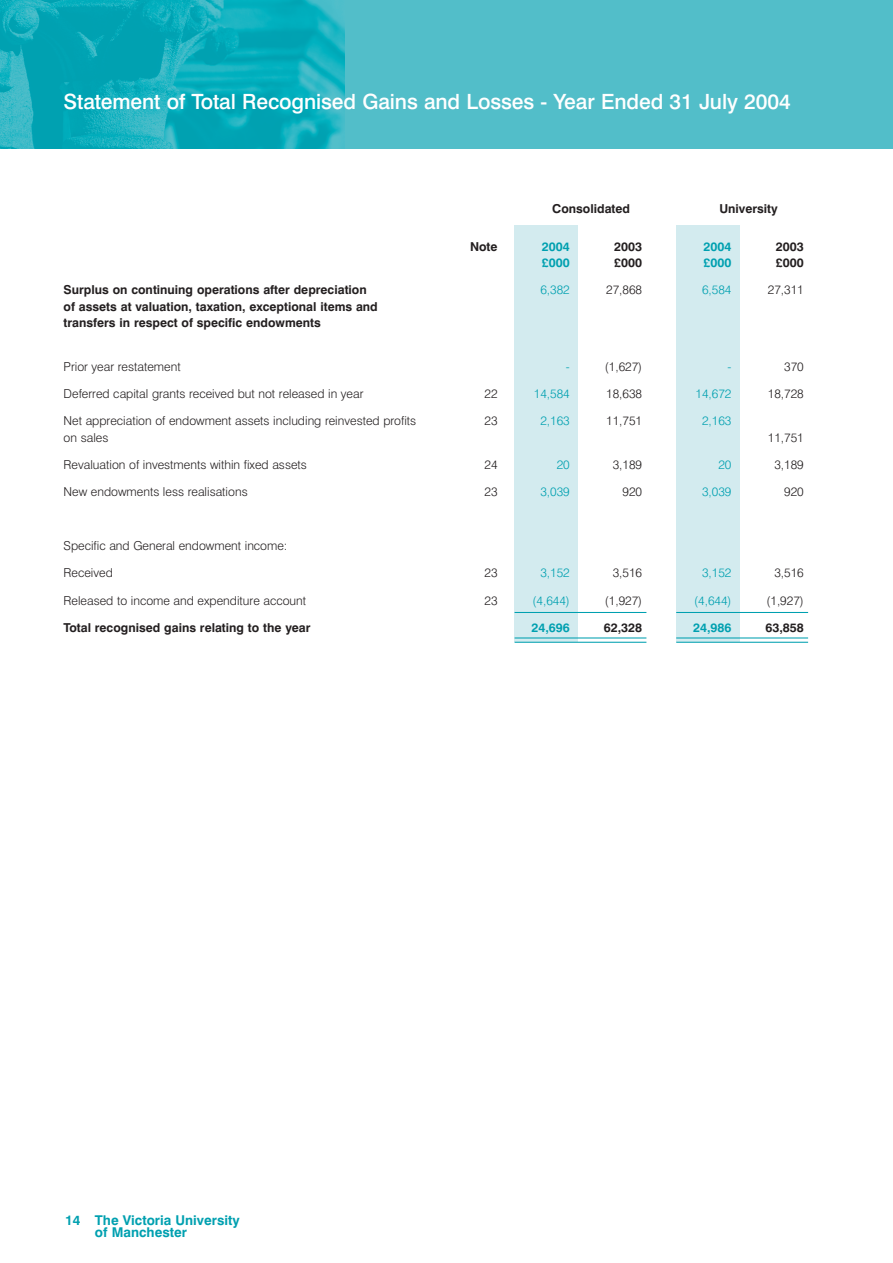
<style>
.page{position:relative;width:893px;height:1263px;background:#fff}
.page>*{position:absolute;margin:0;border:0;box-sizing:border-box;transform-origin:0 0}
.t1{font:500 21px "Swiss 721 BT";letter-spacing:-.005em;color:#fff}
.t2{font:700 13.5px/12px "Swiss 721 BT";color:#00a0b0}
.t3{font:300 12.3px/16.5px "Swiss 721 BT";color:#231f20}
.t4{font:700 12.3px/16.5px "Swiss 721 BT";color:#231f20}
.t5{font:300 12.3px "Swiss 721 BT";color:#00a0b0}
.t6{font:700 12.3px/16.5px "Swiss 721 BT";color:#00a0b0}
</style>
<div class="page">
<div style="left:514px;top:225px;width:64px;height:417px;background:#d3ebef"></div>
<div style="left:676px;top:225px;width:64px;height:417px;background:#d3ebef"></div>
<hr style="left:514px;top:612px;width:132px;height:1px;background:#00a0b0">
<hr style="left:676px;top:612px;width:132px;height:1px;background:#00a0b0">
<hr style="left:514px;top:637px;width:132px;height:2px;background:#00a0b0">
<hr style="left:676px;top:637px;width:132px;height:2px;background:#00a0b0">
<hr style="left:514px;top:642px;width:132px;height:1px;background:#00a0b0">
<hr style="left:676px;top:642px;width:132px;height:1px;background:#00a0b0">
<div style="left:0;top:0;width:892px;height:149px;background:#52bec9"></div>
<img style="left:0;top:0;width:345px;height:149px">
<h1 class="t1" style="left:64px;top:94px;width:728px">Statement of Total Recognised Gains and Losses - Year Ended 31 July 2004</h1>
<p class="t4" style="left:64px;top:283px;width:316px">Surplus on continuing operations after depreciation of assets at valuation, taxation, exceptional items and transfers in respect of specific endowments</p>
<p class="t3" style="left:64px;top:359px;width:119px">Prior year restatement</p>
<p class="t3" style="left:64px;top:387px;width:301px">Deferred capital grants received but not released in year</p>
<p class="t3" style="left:64px;top:414px;width:354px">Net appreciation of endowment assets including reinvested profits on sales</p>
<p class="t3" style="left:64px;top:457px;width:245px">Revaluation of investments within fixed assets</p>
<p class="t3" style="left:64px;top:484px;width:186px">New endowments less realisations</p>
<p class="t3" style="left:64px;top:539px;width:225px">Specific and General endowment income:</p>
<p class="t3" style="left:64px;top:566px;width:51px">Received</p>
<p class="t3" style="left:64px;top:593px;width:244px">Released to income and expenditure account</p>
<p class="t4" style="left:64px;top:621px;width:248px">Total recognised gains relating to the year</p>
<p class="t4" style="left:470px;top:240px;width:29px">Note</p>
<p class="t3" style="left:484px;top:387px;width:15px">22</p>
<p class="t3" style="left:484px;top:414px;width:15px">23</p>
<p class="t3" style="left:484px;top:457px;width:15px">24</p>
<p class="t3" style="left:484px;top:484px;width:15px">23</p>
<p class="t3" style="left:484px;top:566px;width:15px">23</p>
<p class="t3" style="left:484px;top:593px;width:15px">23</p>
<p class="t4" style="left:552px;top:202px;width:79px">Consolidated</p>
<p class="t4" style="left:719px;top:202px;width:60px">University</p>
<p class="t6" style="left:542px;top:240px;width:29px">2004 £000</p>
<p class="t5" style="left:540px;top:286px;width:31px">6,382</p>
<p class="t5" style="left:566px;top:362px;width:6px">-</p>
<p class="t5" style="left:534px;top:389px;width:38px">14,584</p>
<p class="t5" style="left:540px;top:416px;width:31px">2,163</p>
<p class="t5" style="left:556px;top:460px;width:15px">20</p>
<p class="t5" style="left:540px;top:487px;width:31px">3,039</p>
<p class="t5" style="left:540px;top:569px;width:31px">3,152</p>
<p class="t5" style="left:532px;top:596px;width:39px">(4,644)</p>
<p class="t6" style="left:531px;top:621px;width:40px">24,696</p>
<p class="t4" style="left:614px;top:240px;width:29px">2003 £000</p>
<p class="t3" style="left:606px;top:283px;width:38px">27,868</p>
<p class="t3" style="left:605px;top:359px;width:39px">(1,627)</p>
<p class="t3" style="left:606px;top:387px;width:38px">18,638</p>
<p class="t3" style="left:606px;top:414px;width:38px">11,751</p>
<p class="t3" style="left:612px;top:457px;width:31px">3,189</p>
<p class="t3" style="left:622px;top:484px;width:21px">920</p>
<p class="t3" style="left:612px;top:566px;width:31px">3,516</p>
<p class="t3" style="left:605px;top:593px;width:39px">(1,927)</p>
<p class="t4" style="left:603px;top:621px;width:40px">62,328</p>
<p class="t6" style="left:703px;top:240px;width:29px">2004 £000</p>
<p class="t5" style="left:702px;top:286px;width:31px">6,584</p>
<p class="t5" style="left:727px;top:362px;width:6px">-</p>
<p class="t5" style="left:695px;top:389px;width:38px">14,672</p>
<p class="t5" style="left:702px;top:416px;width:31px">2,163</p>
<p class="t5" style="left:718px;top:460px;width:15px">20</p>
<p class="t5" style="left:702px;top:487px;width:31px">3,039</p>
<p class="t5" style="left:702px;top:569px;width:31px">3,152</p>
<p class="t5" style="left:694px;top:596px;width:39px">(4,644)</p>
<p class="t6" style="left:693px;top:621px;width:40px">24,986</p>
<p class="t4" style="left:776px;top:240px;width:29px">2003 £000</p>
<p class="t3" style="left:767px;top:283px;width:38px">27,311</p>
<p class="t3" style="left:784px;top:359px;width:21px">370</p>
<p class="t3" style="left:767px;top:387px;width:38px">18,728</p>
<p class="t3" style="left:767px;top:430px;width:38px">11,751</p>
<p class="t3" style="left:774px;top:457px;width:31px">3,189</p>
<p class="t3" style="left:784px;top:484px;width:21px">920</p>
<p class="t3" style="left:774px;top:566px;width:31px">3,516</p>
<p class="t3" style="left:766px;top:593px;width:39px">(1,927)</p>
<p class="t4" style="left:765px;top:621px;width:40px">63,858</p>
<p class="t2" style="left:95px;top:1216px;width:146px;text-indent:-30px">14 The Victoria University of Manchester</p>
</div>
